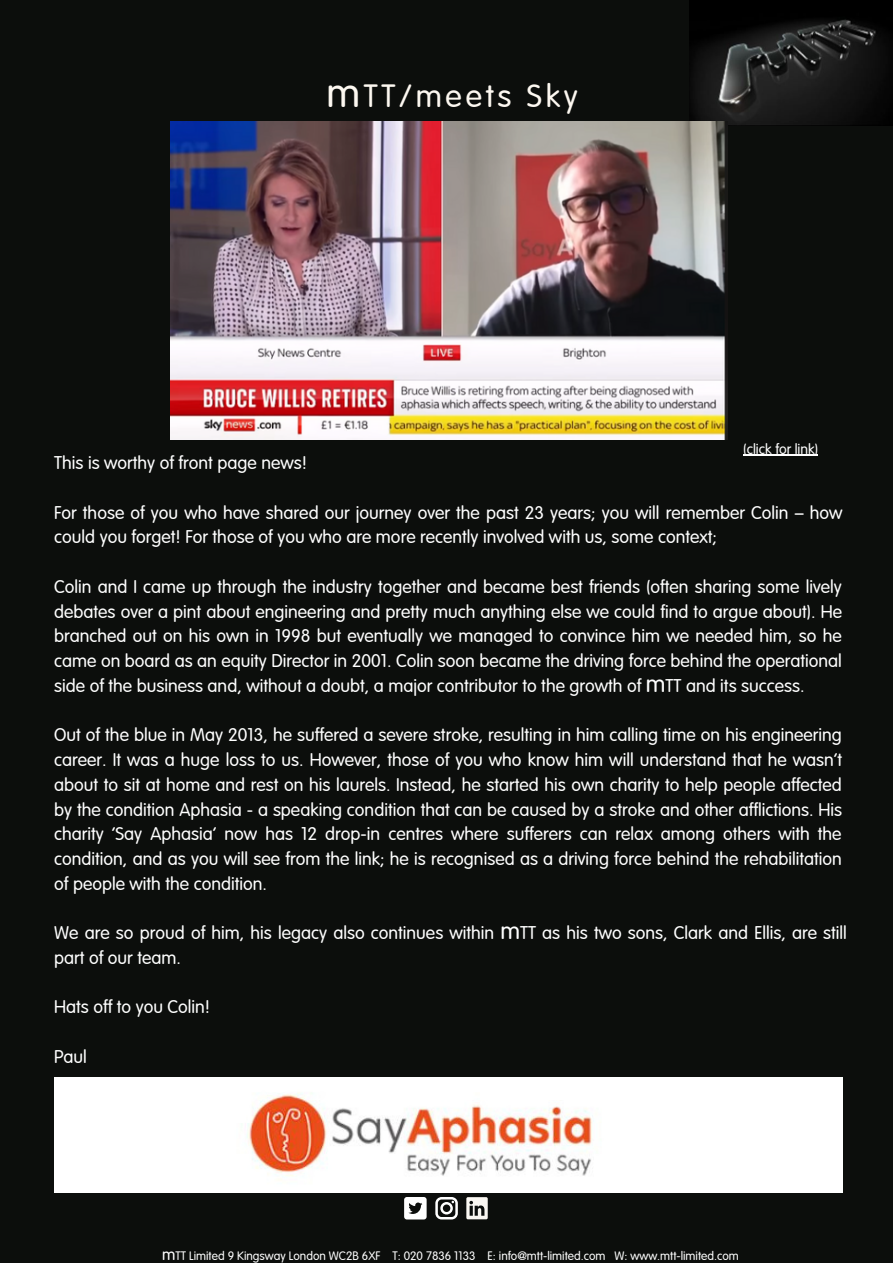
<style>
.page{position:relative;width:893px;height:1264px;background:#fff}
.page>*{position:absolute;margin:0;border:0;box-sizing:border-box;transform-origin:0 0}
.t1{font:31.5px "VAG Rounded LT Light";letter-spacing:.115em;color:#fdf8f1}
.t2{font:18px/24.8px "VAG Rounded LT Light";color:#fff}
.t3{font:14.25px "VAG Rounded LT Light";color:#fff}
.t4{font:12px "VAG Rounded LT Light";color:#fff}
.s1{font-size:40.5px}
.s2{font-size:23.55px}
.s3{font-size:16.05px}
</style>
<div class="page">
<div style="left:0;top:0;width:892px;height:1262px;background:#0c0e0c"></div>
<img style="left:689px;top:0;width:203px;height:126px">
<img style="left:170px;top:122px;width:557px;height:318px">
<img style="left:54px;top:1077px;width:788px;height:115px">
<svg style="left:466px;top:1197px;width:21px;height:22px"></svg>
<svg style="left:404px;top:1197px;width:22px;height:22px"></svg>
<svg style="left:435px;top:1197px;width:23px;height:22px"></svg>
<hr style="left:743px;top:454px;width:75px;height:2px;background:#fff">
<h1 class="t1" style="left:326px;top:78px;width:253px"><span class="s1">m</span>TT/meets Sky</h1>
<p class="t3" style="left:743px;top:440px;width:76px">(click for link)</p>
<p class="t2" style="left:54px;top:450px;width:254px">This is worthy of front page news!</p>
<p class="t2" style="left:54px;top:500px;width:789px">For those of you who have shared our journey over the past 23 years; you will remember Colin – how could you forget! For those of you who are more recently involved with us, some context;</p>
<p class="t2" style="left:54px;top:574px;width:789px;text-align:justify">Colin and I came up through the industry together and became best friends (often sharing some lively debates over a pint about engineering and pretty much anything else we could find to argue about). He branched out on his own in 1998 but eventually we managed to convince him we needed him, so he came on board as an equity Director in 2001. Colin soon became the driving force behind the operational side of the business and, without a doubt, a major contributor to the growth of <span class="s2">m</span>TT and its success.</p>
<p class="t2" style="left:54px;top:722px;width:789px;text-align:justify">Out of the blue in May 2013, he suffered a severe stroke, resulting in him calling time on his engineering career. It was a huge loss to us. However, those of you who know him will understand that he wasn’t about to sit at home and rest on his laurels. Instead, he started his own charity to help people affected by the condition Aphasia - a speaking condition that can be caused by a stroke and other afflictions. His charity ‘Say Aphasia’ now has 12 drop-in centres where sufferers can relax among others with the condition, and as you will see from the link; he is recognised as a driving force behind the rehabilitation of people with the condition.</p>
<p class="t2" style="left:54px;top:920px;width:794px">We are so proud of him, his legacy also continues within <span class="s2">m</span>TT as his two sons, Clark and Ellis, are still part of our team.</p>
<p class="t2" style="left:54px;top:994px;width:158px">Hats off to you Colin!</p>
<p class="t2" style="left:54px;top:1044px;width:34px">Paul</p>
<p class="t4" style="left:162px;top:1248px;width:578px"><span class="s3">m</span>TT Limited 9 Kingsway London WC2B 6XF T: 020 7836 1133 E: info@mtt-limited.com W: www.mtt-limited.com</p>
</div>
